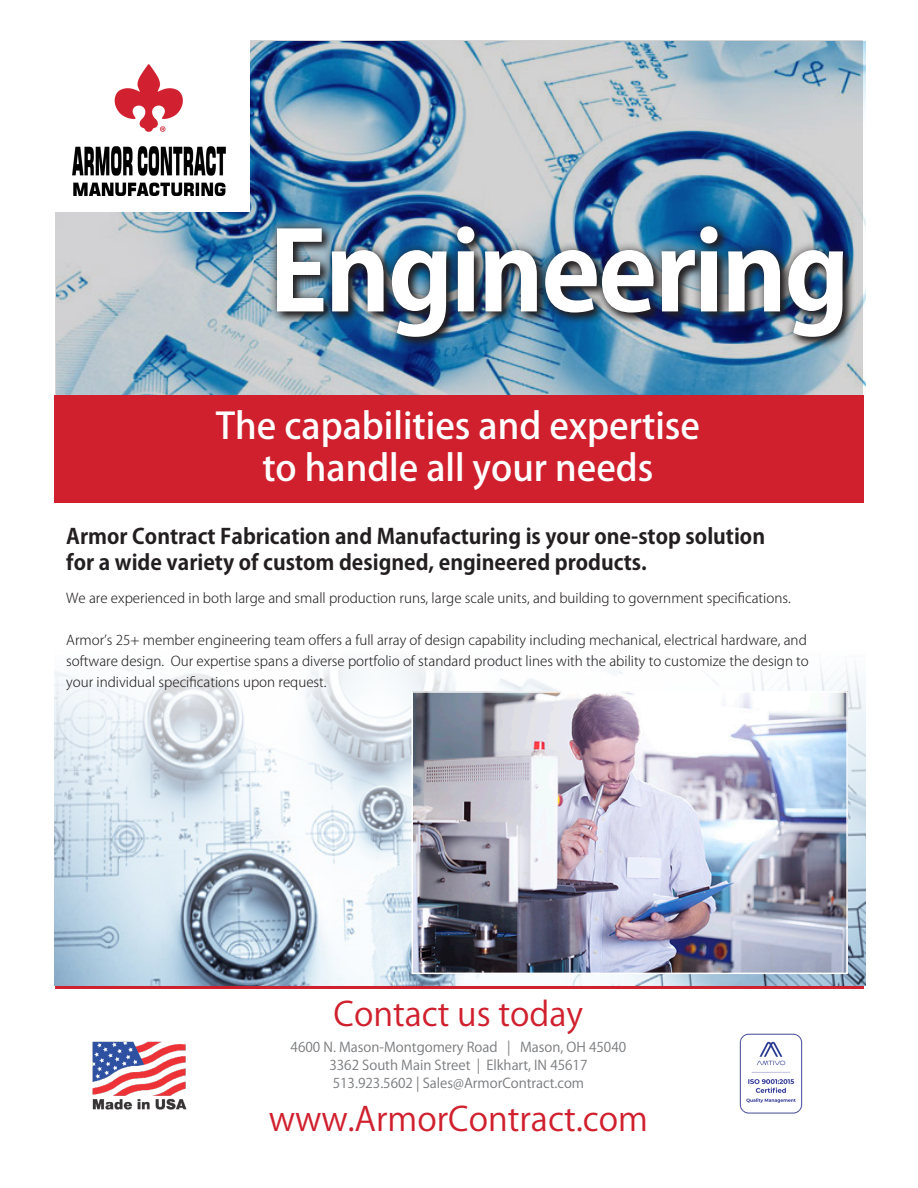
<style>
.page{position:relative;width:918px;height:1188px;background:#fff}
.page>*{position:absolute;margin:0;border:0;box-sizing:border-box;transform-origin:0 0}
.t1{font:700 108px "Koz Go Pro";letter-spacing:-.025em;color:#fff}
.t2{font:500 36px "Koz Go Pro";color:#fff}
.t3{font:33px "Koz Go Pro";color:#d0202e}
.t4{font:700 21px "Koz Go Pro";color:#231f20}
.t5{font:300 13.5px/21px "Koz Go Pro";color:#231f20}
.t6{font:13.5px "Koz Go Pro";color:#787a7d}
</style>
<div class="page">
<div style="left:54px;top:395px;width:810px;height:108px;background:#d0202e"></div>
<svg style="left:55px;top:40px;width:808px;height:355px;background:#8da8bd"></svg>
<div style="left:267px;top:216px;width:586px;height:131px;background:#231f20;opacity:.75"></div>
<img style="left:54px;top:660px;width:811px;height:326px">
<img style="left:414px;top:694px;width:431px;height:277px">
<div style="left:411px;top:691px;width:437px;height:283px;border:2px solid #fff"></div>
<hr style="left:55px;top:986px;width:809px;height:3px;background:#d0202e">
<div style="left:38px;top:39px;width:211px;height:173px;background:#fff"></div>
<img style="left:92px;top:1041px;width:95px;height:69px">
<img style="left:73px;top:65px;width:152px;height:130px">
<img style="left:739px;top:1033px;width:64px;height:81px">
<p class="t1" style="left:269px;top:202px;width:582px">Engineering</p>
<p class="t2" style="left:216px;top:403px;width:486px">The capabilities and expertise</p>
<p class="t2" style="left:262px;top:445px;width:393px">to handle all your needs</p>
<p class="t4" style="left:66px;top:523px;width:700px">Armor Contract Fabrication and Manufacturing is your one-stop solution</p>
<p class="t4" style="left:66px;top:548px;width:582px">for a wide variety of custom designed, engineered products.</p>
<p class="t5" style="left:66px;top:587px;width:726px">We are experienced in both large and small production runs, large scale units, and building to government specifications.</p>
<p class="t5" style="left:66px;top:629px;width:744px">Armor’s 25+ member engineering team offers a full array of design capability including mechanical, electrical hardware, and software design. Our expertise spans a diverse portfolio of standard product lines with the ability to customize the design to your individual specifications upon request.</p>
<p class="t3" style="left:334px;top:992px;width:251px">Contact us today</p>
<p class="t6" style="left:291px;top:1038px;width:337px">4600 N. Mason-Montgomery Road | Mason, OH 45040</p>
<p class="t6" style="left:329px;top:1056px;width:260px">3362 South Main Street | Elkhart, IN 45617</p>
<p class="t6" style="left:333px;top:1074px;width:253px">513.923.5602 | Sales@ArmorContract.com</p>
<p class="t3" style="left:269px;top:1097px;width:381px">www.ArmorContract.com</p>
</div>
